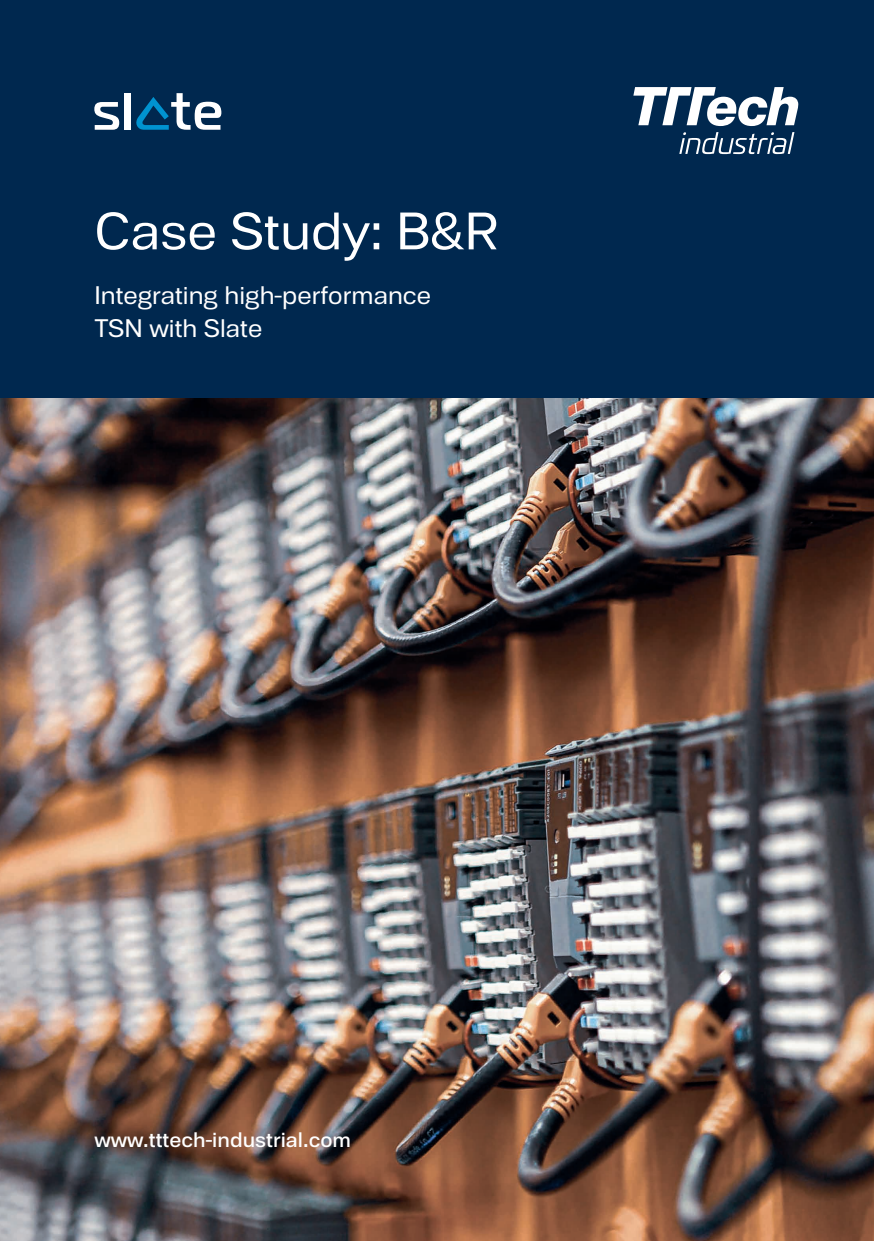
<style>
.page{position:relative;width:874px;height:1241px;background:#fff}
.page>*{position:absolute;margin:0;border:0;box-sizing:border-box;transform-origin:0 0}
.t1{font:52.5px "Substance";color:#fff}
.t2{font:25.38px/33.2px "Substance";color:#fff}
.t3{font:500 21px "Substance";color:#fff}
</style>
<div class="page">
<img style="left:0;top:397px;width:873px;height:843px">
<div style="left:0;top:0;width:873px;height:397px;background:#00284f"></div>
<svg style="left:633px;top:87px;width:164px;height:39px"></svg>
<svg style="left:679px;top:132px;width:115px;height:22px"></svg>
<svg style="left:94px;top:102px;width:25px;height:28px"></svg>
<div style="left:124px;top:93px;width:6px;height:37px;background:#fff"></div>
<svg style="left:136px;top:93px;width:85px;height:37px"></svg>
<h1 class="t1" style="left:94px;top:200px;width:405px">Case Study: B&amp;R</h1>
<p class="t2" style="left:94px;top:279px;width:338px">Integrating high-performance<br>TSN with Slate</p>
<p class="t3" style="left:94px;top:1126px;width:258px">www.tttech-industrial.com</p>
</div>
